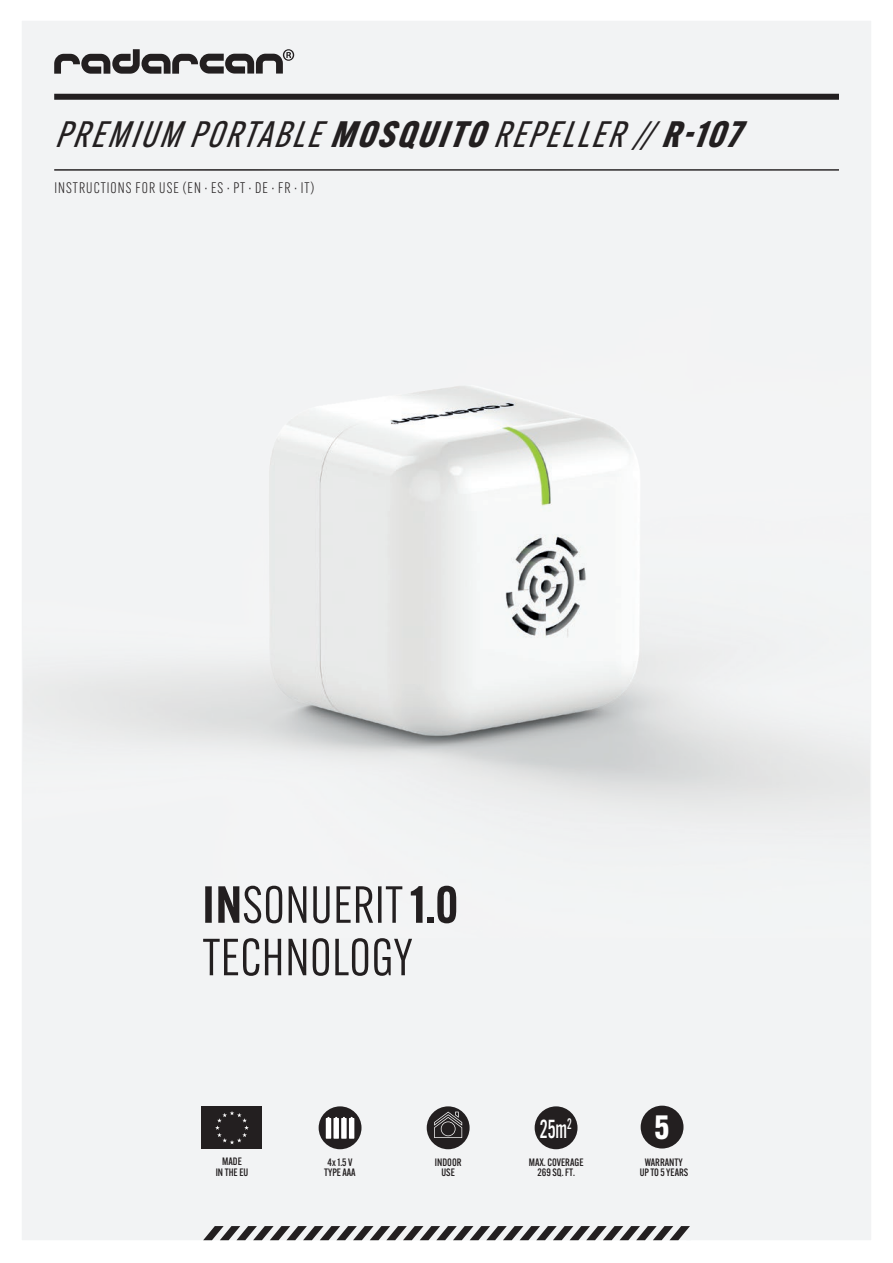
<style>
.page{position:relative;width:893px;height:1263px;background:#fff}
.page>*{position:absolute;margin:0;border:0;box-sizing:border-box;transform-origin:0 0}
.t1{font:51px/52.5px "Alternate Gothic ATF";letter-spacing:.01em;color:#231f20}
.t2{font:italic 36px "Alternate Gothic ATF";color:#231f20}
.t3{font:700 33px "Alternate Gothic ATF";color:#fff}
.t4{font:500 25.5px "Alternate Gothic ATF";color:#fff;scale:.75 1}
.t5{font:300 15px "Alternate Gothic ATF";letter-spacing:.07em;color:#231f20}
.t6{font:500 10.5px/10.5px "Alternate Gothic ATF";color:#231f20;text-align:center}
.s1{font-weight:700}
.s2{font-weight:600}
</style>
<div class="page">
<div style="left:22px;top:21px;width:849px;height:1220px;background:#f2f3f4"></div>
<svg style="left:54px;top:49px;width:240px;height:25px"></svg>
<div style="left:54px;top:94px;width:785px;height:6px;background:#231f20"></div>
<svg style="left:202px;top:1226px;width:489px;height:14px"></svg>
<div style="left:202px;top:1106px;width:60px;height:43px;background:#231f20"></div>
<svg style="left:215px;top:1111px;width:34px;height:33px"></svg>
<div style="left:641px;top:1106px;width:42px;height:42px;background:#231f20;border-radius:50%"></div>
<div style="left:427px;top:1106px;width:43px;height:43px;background:#231f20;border-radius:50%"></div>
<svg style="left:434px;top:1112px;width:28px;height:26px"></svg>
<div style="left:535px;top:1106px;width:42px;height:43px;background:#231f20;border-radius:50%"></div>
<img style="left:23px;top:156px;width:846px;height:781px">
<div style="left:319px;top:1106px;width:42px;height:43px;background:#231f20;border-radius:50%"></div>
<svg style="left:326px;top:1117px;width:28px;height:22px"></svg>
<h2 class="t2" style="left:55px;top:112px;width:702px">PREMIUMPORTABLE<span class="s1">MOSQUITO</span>REPELLER //<span class="s1">R-107</span></h2>
<h3 class="t5" style="left:54px;top:179px;width:261px">INSTRUCTIONS FOR USE (EN · ES · PT · DE · FR · IT)</h3>
<h1 class="t1" style="left:202px;top:879px;width:258px"><span class="s2">IN</span>SONUERIT <span class="s2">1.0<br></span>TECHNOLOGY</h1>
<h3 class="t4" style="left:540px;top:1113px;width:44px">25m<sup>2</sup></h3>
<h3 class="t3" style="left:654px;top:1106px;width:16px">5</h3>
<p class="t6" style="left:216px;top:1156px;width:34px">MADE<br>IN THE EU</p>
<p class="t6" style="left:640px;top:1157px;width:50px">WARRANTY<br>UP TO 5 YEARS</p>
<p class="t6" style="left:435px;top:1157px;width:28px">INDOOR<br>USE</p>
<p class="t6" style="left:529px;top:1157px;width:56px">MAX. COVERAGE<br>269 SQ. FT.</p>
<p class="t6" style="left:324px;top:1157px;width:33px">4x 1.5 V<br>TYPE AAA</p>
</div>
